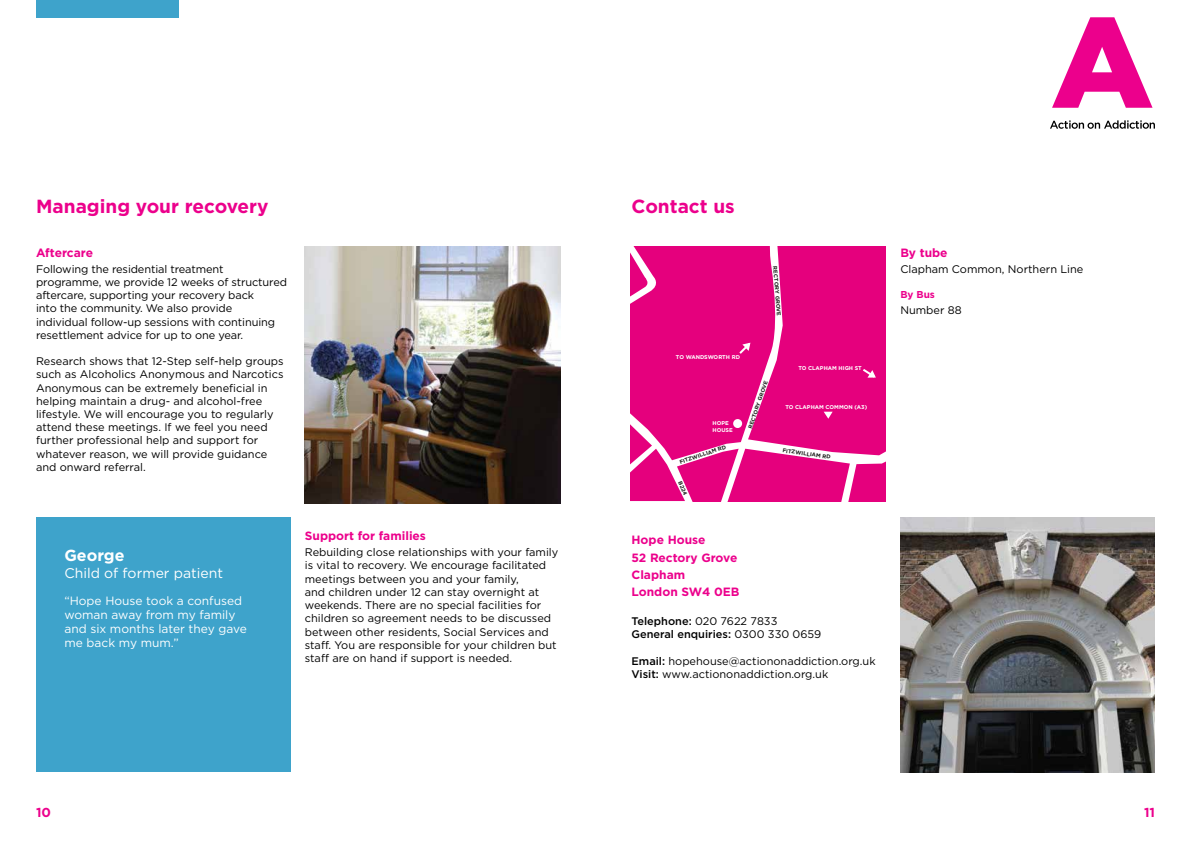
<style>
.page{position:relative;width:1191px;height:842px;background:#fff}
.page>*{position:absolute;margin:0;border:0;box-sizing:border-box;transform-origin:0 0}
.t1{font:700 19px "Gotham HTF";color:#ec008c}
.t2{font:700 16px "Gotham HTF";color:#fff}
.t3{font:14px "Gotham HTF";color:#fff}
.t4{font:700 13px "Gotham HTF";color:#ec008c}
.t5{font:12px/14px "Gotham HTF";color:#fff}
.t6{font:700 12px/17.2px "Gotham HTF";color:#ec008c}
.t7{font:11px/13.2px "Gotham HTF";color:#000}
.t8{font:500 11px/13.2px "Gotham HTF";color:#000}
.t9{font:700 10px "Gotham HTF";color:#ec008c}
.t10{font:700 5.5px/6.6px "Gotham HTF";color:#fff}
.t11{font:700 5.5px "Gotham HTF";color:#1d1d1b}
.s1{font-weight:400}
.s2{font-weight:500}
</style>
<div class="page">
<div style="left:36px;top:0;width:142px;height:17px;background:#3ea3cb"></div>
<svg style="left:631px;top:247px;width:254px;height:254px;background:#e71588"></svg>
<div style="left:36px;top:517px;width:255px;height:254px;background:#3ea3cb"></div>
<svg style="left:1052px;top:17px;width:100px;height:91px"></svg>
<svg style="left:1050px;top:120px;width:105px;height:9px"></svg>
<img style="left:305px;top:247px;width:255px;height:256px">
<img style="left:900px;top:517px;width:255px;height:255px">
<h1 class="t1" style="left:36px;top:195px;width:234px">Managing your recovery</h1>
<p class="t6" style="left:36px;top:244px;width:58px">Aftercare</p>
<p class="t7" style="left:36px;top:262px;width:252px">Following the residential treatment programme, we provide 12 weeks of structured aftercare, supporting your recovery back<br>into the community. We also provide<br>individual follow-up sessions with continuing resettlement advice for up to one year.</p>
<p class="t7" style="left:36px;top:354px;width:249px">Research shows that 12-Step self-help groups such as Alcoholics Anonymous and Narcotics Anonymous can be extremely beneficial in helping maintain a drug- and alcohol-free lifestyle. We will encourage you to regularly attend these meetings. If we feel you need further professional help and support for whatever reason, we will provide guidance and onward referral.</p>
<h2 class="t2" style="left:64px;top:546px;width:62px">George</h2>
<p class="t3" style="left:64px;top:565px;width:160px">Child of former patient</p>
<p class="t5" style="left:64px;top:593px;width:184px">“Hope House took a confused woman away from my family and six months later they gave me back my mum.”</p>
<p class="t6" style="left:305px;top:527px;width:123px">Support for families</p>
<p class="t7" style="left:305px;top:546px;width:255px">Rebuilding close relationships with your family is vital to recovery. We encourage facilitated meetings between you and your family,<br>and children under 12 can stay overnight at weekends. There are no special facilities for children so agreement needs to be discussed between other residents, Social Services and staff. You are responsible for your children but staff are on hand if support is needed.</p>
<p class="t4" style="left:36px;top:805px;width:16px">10</p>
<h1 class="t1" style="left:631px;top:195px;width:105px">Contact us</h1>
<p class="t11" style="left:778px;top:266px;width:51px;rotate:85deg">RECTORY GROVE</p>
<p class="t10" style="left:676px;top:354px;width:66px">TO WANDSWORTH RD</p>
<p class="t10" style="left:712px;top:420px;width:22px">HOPE<br>HOUSE</p>
<p class="t11" style="left:679px;top:459px;width:50px;rotate:-19deg">FITZWILLIAM RD</p>
<p class="t11" style="left:683px;top:480px;width:16px;rotate:68deg">B224</p>
<p class="t11" style="left:747px;top:427px;width:51px;rotate:-71deg">RECTORY GROVE</p>
<p class="t10" style="left:798px;top:364px;width:65px">TO CLAPHAM HIGH ST</p>
<p class="t10" style="left:785px;top:403px;width:83px">TO CLAPHAM COMMON (A3)</p>
<p class="t11" style="left:783px;top:447px;width:50px;rotate:8deg">FITZWILLIAM RD</p>
<p class="t6" style="left:631px;top:531px;width:110px">Hope House<br>52 Rectory Grove<br>Clapham<br>London SW4 0EB</p>
<p class="t8" style="left:631px;top:614px;width:191px">Telephone: <span class="s1">020 7622 7833<br></span>General enquiries: <span class="s1">0300 330 0659</span></p>
<p class="t7" style="left:631px;top:654px;width:246px"><span class="s2">Email:</span> hopehouse@actiononaddiction.org.uk<br><span class="s2">Visit:</span> www.actiononaddiction.org.uk</p>
<p class="t6" style="left:900px;top:244px;width:49px">By tube</p>
<p class="t7" style="left:900px;top:262px;width:185px">Clapham Common, Northern Line</p>
<p class="t9" style="left:900px;top:289px;width:36px">By Bus</p>
<p class="t7" style="left:900px;top:303px;width:63px">Number 88</p>
<p class="t4" style="left:1144px;top:805px;width:12px">11</p>
</div>
